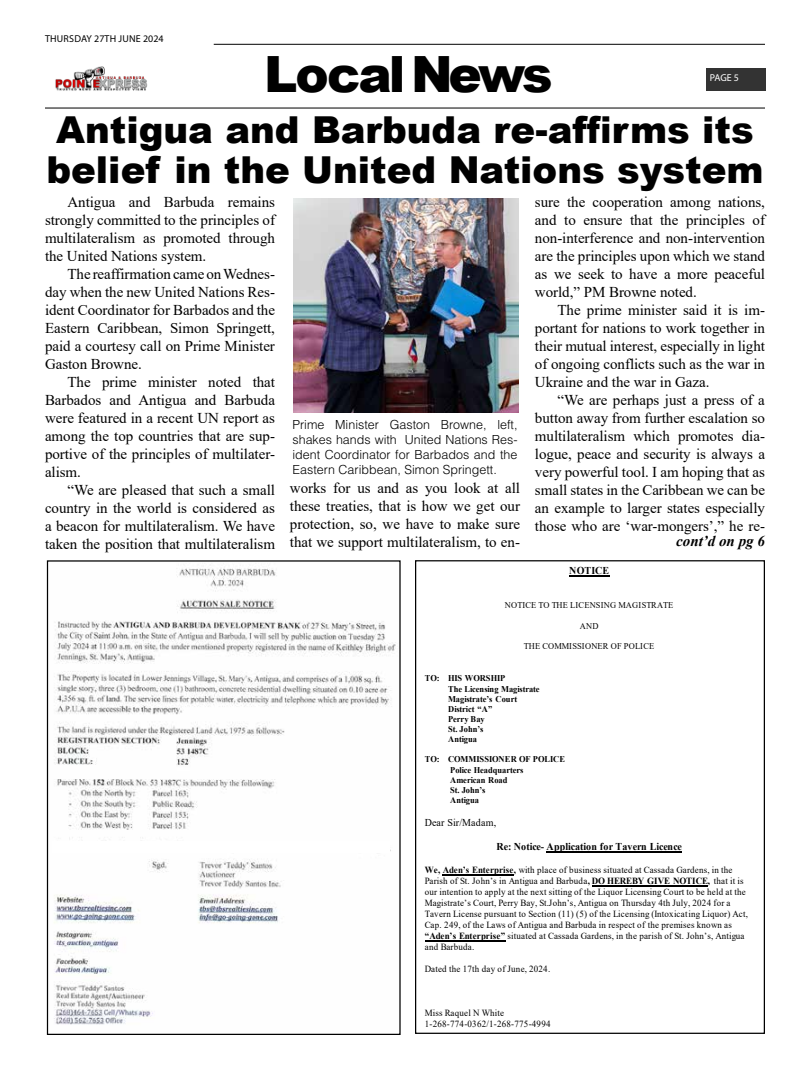
<style>
.page{position:relative;width:810px;height:1080px;background:#fff}
.page>*{position:absolute;margin:0;border:0;box-sizing:border-box;transform-origin:0 0}
.t1{font:900 50px "Arial";letter-spacing:-.06em;color:#000}
.t2{font:900 37.12px/40px "Arial";color:#000}
.t3{font:15px/18px "Times New Roman";letter-spacing:-.005em;color:#000;text-align:justify}
.t4{font:italic 700 15px "Times New Roman";color:#000}
.t5{font:300 12.5px/15px "Helvetica LT Std";color:#000;text-align:justify}
.t6{font:700 10.5px "Times New Roman";letter-spacing:.015em;color:#000;scale:.96 1}
.t7{font:10.5px "Times New Roman";letter-spacing:.02em;color:#000;scale:.96 1}
.t8{font:10px "Myriad Pro";letter-spacing:.02em;color:#000}
.t9{font:10px "Myriad Pro";color:#fff}
.t10{font:9.38px/11px "Times New Roman";letter-spacing:.025em;color:#000;scale:.96 1}
.t11{font:700 8.88px/10.2px "Times New Roman";color:#000;scale:.96 1}
.t12{font:8.88px "Times New Roman";letter-spacing:.025em;color:#000;scale:.96 1}
.s1{font-weight:700}
</style>
<div class="page">
<hr style="left:45px;top:107px;width:720px;height:2px;background:#333">
<hr style="left:214px;top:44px;width:551px;height:1px;background:#333">
<div style="left:706px;top:68px;width:60px;height:23px;background:#333"></div>
<img style="left:55px;top:66px;width:93px;height:25px">
<img style="left:54px;top:568px;width:342px;height:457px">
<div style="left:52px;top:842px;width:337px;height:11px;background:#fff"></div>
<hr style="left:569px;top:575px;width:40px;height:1px;background:#000">
<hr style="left:547px;top:851px;width:135px;height:1px;background:#000">
<hr style="left:443px;top:874px;width:71px;height:1px;background:#000">
<hr style="left:592px;top:885px;width:116px;height:2px;background:#000">
<hr style="left:425px;top:940px;width:81px;height:1px;background:#000">
<img style="left:294px;top:198px;width:225px;height:214px">
<p class="t8" style="left:45px;top:33px;width:120px">THURSDAY 27TH JUNE 2024</p>
<h1 class="t1" style="left:264px;top:38px;width:290px">Local News</h1>
<p class="t9" style="left:710px;top:72px;width:31px">PAGE 5</p>
<h2 class="t2" style="left:46px;top:108px;width:719px">Antigua and Barbuda re-affirms its belief in the United Nations system</h2>
<p class="t3" style="left:45px;top:192px;width:232px;text-indent:22px">Antigua and Barbuda remains strongly committed to the principles of multilateralism as promoted through the United Nations system.</p>
<p class="t3" style="left:45px;top:264px;width:232px;text-indent:22px">The reaffirmation came on Wednes&shy;day when the new United Nations Res&shy;ident Coordinator for Barbados and the Eastern Caribbean, Simon Springett, paid a courtesy call on Prime Minister Gaston Browne.</p>
<p class="t3" style="left:45px;top:372px;width:232px;text-indent:22px">The prime minister noted that Barbados and Antigua and Barbuda were featured in a recent UN report as among the top countries that are sup&shy;portive of the principles of multilater&shy;alism.</p>
<p class="t3" style="left:45px;top:480px;width:232px;text-indent:22px">“We are pleased that such a small country in the world is considered as a beacon for multilateralism. We have taken the position that multilateralism</p>
<p class="t3" style="left:290px;top:478px;width:232px">works for us and as you look at all these treaties, that is how we get our protection, so, we have to make sure that we support multilateralism, to en-</p>
<p class="t3" style="left:535px;top:192px;width:232px">sure the cooperation among nations, and to ensure that the principles of non-interference and non-intervention are the principles upon which we stand as we seek to have a more peaceful world,” PM Browne noted.</p>
<p class="t3" style="left:535px;top:300px;width:232px;text-indent:22px">The prime minister said it is im&shy;portant for nations to work together in their mutual interest, especially in light of ongoing conflicts such as the war in Ukraine and the war in Gaza.</p>
<p class="t3" style="left:535px;top:390px;width:232px;text-indent:22px">“We are perhaps just a press of a button away from further escalation so multilateralism which promotes dia&shy;logue, peace and security is always a very powerful tool. I am hoping that as small states in the Caribbean we can be an example to larger states especially those who are ‘war-mongers’,” he re-</p>
<p class="t6" style="left:569px;top:563px;width:43px">NOTICE</p>
<p class="t12" style="left:505px;top:599px;width:177px">NOTICE TO THE LICENSING MAGISTRATE</p>
<p class="t12" style="left:580px;top:619px;width:21px">AND</p>
<p class="t12" style="left:524px;top:640px;width:137px">THE COMMISSIONER OF POLICE</p>
<p class="t11" style="left:448px;top:673px;width:97px;text-indent:-23px">TO: HIS WORSHIP<br>The Licensing Magistrate<br>Magistrate’s Court<br>District “A”<br>Perry Bay<br>St. John’s<br>Antigua</p>
<p class="t11" style="left:450px;top:754px;width:121px;text-indent:-25px">TO: COMMISSIONER OF POLICE<br>Police Headquarters<br>American Road<br>St. John’s<br>Antigua</p>
<p class="t7" style="left:425px;top:815px;width:76px">Dear Sir/Madam,</p>
<p class="t6" style="left:497px;top:839px;width:195px">Re: Notice- Application for Tavern Licence</p>
<p class="t10" style="left:425px;top:864px;width:338px"><span class="s1">We, Aden’s Enterprise,</span> with place of business situated at Cassada Gardens, in the Parish of St. John’s in Antigua and Barbuda<span class="s1">, DO HEREBY GIVE NOTICE,</span> that it is our intention to apply at the next sitting of the Liquor Licensing Court to be held at the Magistrate’s Court, Perry Bay, St.John’s, Antigua on Thursday 4th July, 2024 for a Tavern License pursuant to Section (11) (5) of the Licensing (Intoxicating Liquor) Act, Cap. 249, of the Laws of Antigua and Barbuda in respect of the premises known as <span class="s1">“Aden’s Enterprise”</span> situated at Cassada Gardens, in the parish of St. John’s, Antigua and Barbuda.</p>
<p class="t10" style="left:425px;top:963px;width:132px">Dated the 17th day of June, 2024.</p>
<p class="t10" style="left:425px;top:1007px;width:132px">Miss Raquel N White<br>1-268-774-0362/1-268-775-4994</p>
<p class="t5" style="left:292px;top:417px;width:227px">Prime Minister Gaston Browne, left, shakes hands with United Nations Res&shy;ident Coordinator for Barbados and the Eastern Caribbean, Simon Springett.</p>
<p class="t4" style="left:676px;top:531px;width:90px">cont’d on pg 6</p>
</div>
